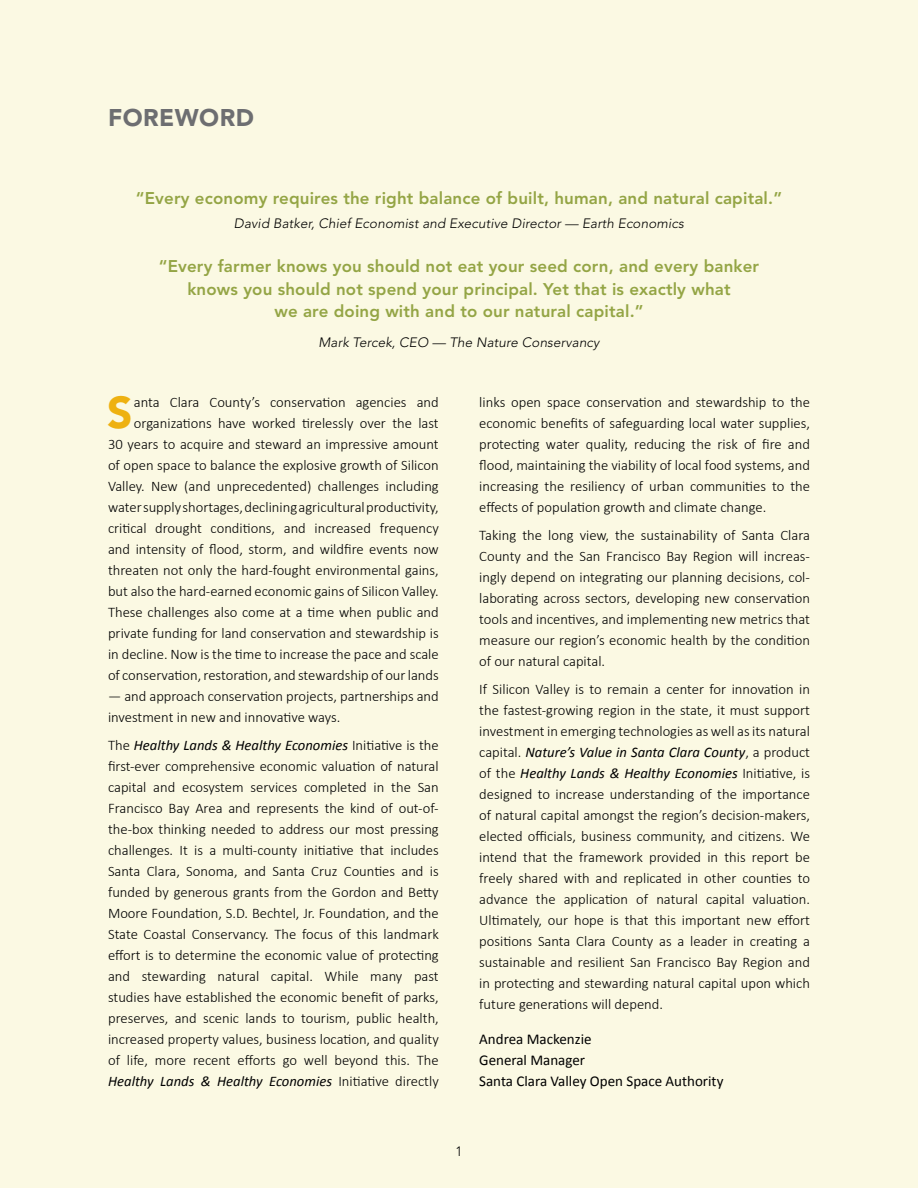
<style>
.page{position:relative;width:918px;height:1188px;background:#fbf9e3}
.page>*{position:absolute;margin:0;border:0;box-sizing:border-box;transform-origin:0 0}
.t1{font:900 44.25px "Avenir";color:#eeb111}
.t2{font:900 24px "Avenir";letter-spacing:.02em;color:#6d6e71}
.t3{font:800 16.8px/22.5px "Avenir";letter-spacing:.01em;color:#94a545;text-align:center}
.t4{font:15px/21px "Calibri";color:#000}
.t5{font:300 14.7px/21px "Calibri";color:#000;text-align:justify}
.t6{font:italic 300 13.5px "Avenir";letter-spacing:.01em;color:#000}
.t7{font:300 13.5px "Avenir";color:#000}
.s1{font-weight:400;font-style:italic}
</style>
<div class="page">
<h2 class="t2" style="left:108px;top:103px;width:147px">FOREWORD</h2>
<p class="t3" style="left:136px;top:187px;width:648px">“Every economy requires the right balance of built, human, and natural capital.”</p>
<p class="t6" style="left:234px;top:216px;width:452px">David Batker, Chief Economist and Executive Director — Earth Economics</p>
<p class="t3" style="left:159px;top:255px;width:602px">“Every farmer knows you should not eat your seed corn, and every banker knows you should not spend your principal. Yet that is exactly what<br>we are doing with and to our natural capital.”</p>
<p class="t6" style="left:318px;top:334px;width:283px">Mark Tercek, CEO — The Nature Conservancy</p>
<h1 class="t1" style="left:107px;top:386px;width:27px">S</h1>
<p class="t5" style="left:108px;top:391px;width:332px;text-align:right">anta Clara County’s conservation agencies and organizations have worked tirelessly over the last<br>30 years to acquire and steward an impressive amount of open space to balance the explosive growth of Silicon Valley. New (and unprecedented) challenges including watersupplyshortages,decliningagriculturalproductivity, critical drought conditions, and increased frequency and intensity of flood, storm, and wildfire events now threaten not only the hard-fought environmental gains, but also the hard-earned economic gains of Silicon Valley.<br>These challenges also come at a time when public and private funding for land conservation and stewardship is in decline. Now is the time to increase the pace and scale of conservation,restoration, and stewardship of ourlands</p>
<p class="t5" style="left:108px;top:685px;width:332px">— and approach conservation projects, partnerships and investment in new and innovative ways.</p>
<p class="t5" style="left:108px;top:734px;width:332px">The <span class="s1">Healthy Lands &amp; Healthy Economies</span> Initiative is the first-ever comprehensive economic valuation of natural capital and ecosystem services completed in the San Francisco Bay Area and represents the kind of out-of&shy;the-box thinking needed to address our most pressing challenges. It is a multi-county initiative that includes Santa Clara, Sonoma, and Santa Cruz Counties and is funded by generous grants from the Gordon and Betty Moore Foundation, S.D. Bechtel, Jr. Foundation, and the State Coastal Conservancy. The focus of this landmark effort is to determine the economic value of protecting and stewarding natural capital. While many past studies have established the economic benefit of parks, preserves, and scenic lands to tourism, public health, increased property values, business location, and quality of life, more recent efforts go well beyond this. The <span class="s1">Healthy Lands &amp; Healthy Economies</span> Initiative directly</p>
<p class="t5" style="left:479px;top:391px;width:332px">links open space conservation and stewardship to the economic benefits of safeguarding local water supplies, protecting water quality, reducing the risk of fire and flood, maintaining the viability of local food systems, and increasing the resiliency of urban communities to the effects of population growth and climate change.</p>
<p class="t5" style="left:479px;top:524px;width:332px">Taking the long view, the sustainability of Santa Clara County and the San Francisco Bay Region will increas&shy;ingly depend on integrating our planning decisions, col&shy;laborating across sectors, developing new conservation tools and incentives, and implementing new metrics that measure our region’s economic health by the condition of our natural capital.</p>
<p class="t5" style="left:479px;top:678px;width:332px">If Silicon Valley is to remain a center for innovation in the fastest-growing region in the state, it must support investment in emerging technologies as well as its natural capital. <span class="s1">Nature’s Value in Santa Clara County</span>, a product of the <span class="s1">Healthy Lands &amp; Healthy Economies</span> Initiative, is designed to increase understanding of the importance of natural capital amongst the region’s decision-makers, elected officials, business community, and citizens. We intend that the framework provided in this report be freely shared with and replicated in other counties to advance the application of natural capital valuation.<br>Ultimately, our hope is that this important new effort positions Santa Clara County as a leader in creating a sustainable and resilient San Francisco Bay Region and in protecting and stewarding natural capital upon which future generations will depend.</p>
<p class="t4" style="left:479px;top:1028px;width:246px">Andrea Mackenzie<br>General Manager<br>Santa Clara Valley Open Space Authority</p>
<p class="t7" style="left:455px;top:1144px;width:9px">1</p>
</div>
